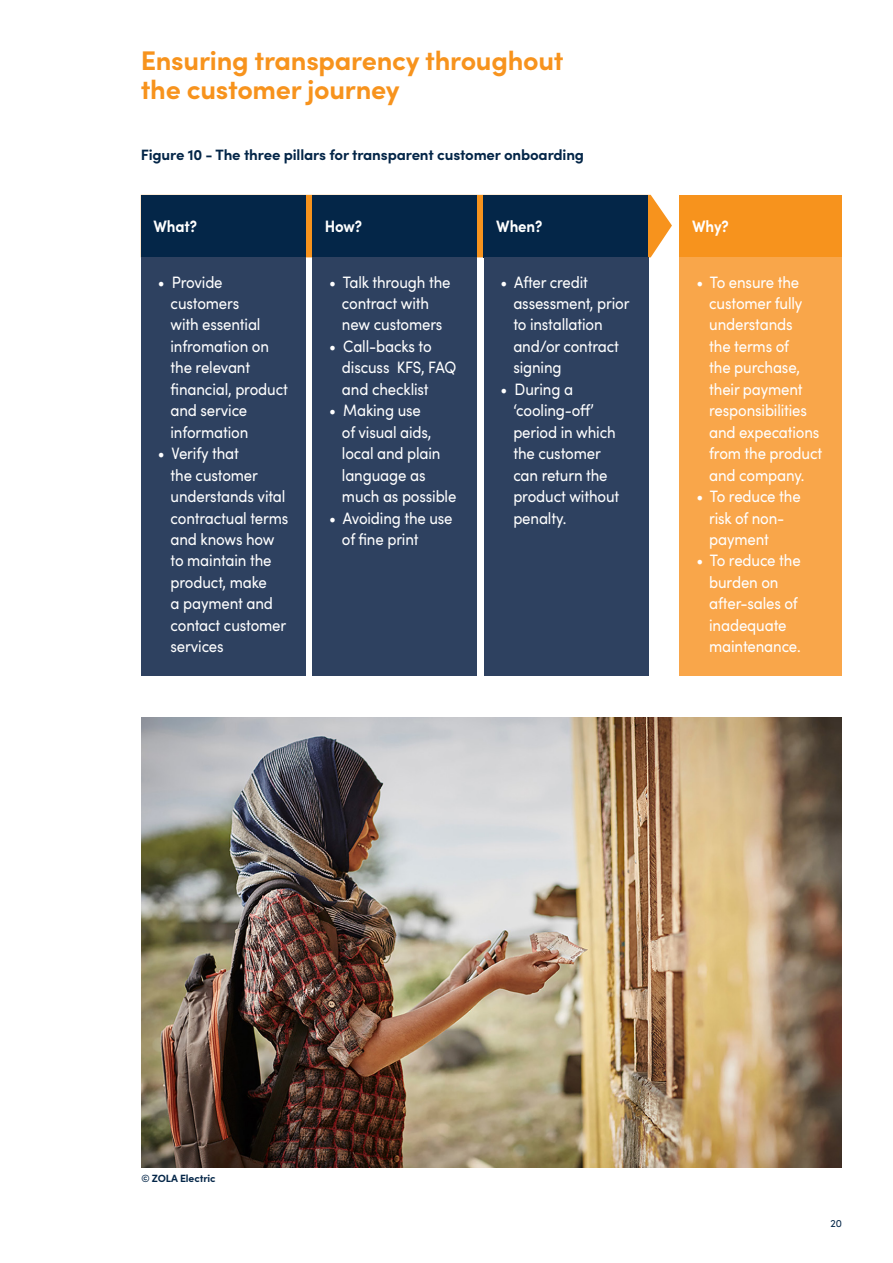
<style>
.page{position:relative;width:893px;height:1263px;background:#fff}
.page>*{position:absolute;margin:0;border:0;box-sizing:border-box;transform-origin:0 0}
.t1{font:700 27px "Sofia Pro";letter-spacing:-.01em;color:#f7931d}
.t2{font:16.5px/21.5px "Sofia Pro";letter-spacing:-.01em;color:#fff;scale:.91 1}
.t3{font:700 16.5px "Sofia Pro";letter-spacing:-.01em;color:#fff;scale:.91 1}
.t4{font:700 15px "Sofia Pro";letter-spacing:-.01em;color:#042648}
.t5{font:700 10.5px "Sofia Pro";letter-spacing:-.01em;color:#042648}
.t6{font:10.5px "Sofia Pro";color:#042648}
</style>
<div class="page">
<img style="left:141px;top:718px;width:701px;height:449px">
<svg style="left:306px;top:195px;width:366px;height:62px"></svg>
<div style="left:141px;top:195px;width:165px;height:63px;background:#042648"></div>
<div style="left:141px;top:257px;width:165px;height:418px;background:#2e4160"></div>
<div style="left:484px;top:195px;width:164px;height:63px;background:#042648"></div>
<div style="left:312px;top:195px;width:165px;height:63px;background:#042648"></div>
<div style="left:312px;top:257px;width:165px;height:418px;background:#2e4160"></div>
<div style="left:679px;top:195px;width:163px;height:63px;background:#f7931d"></div>
<div style="left:679px;top:257px;width:163px;height:418px;background:#f9a64a"></div>
<div style="left:484px;top:257px;width:164px;height:418px;background:#2e4160"></div>
<p class="t1" style="left:141px;top:40px;width:424px">Ensuring transparency throughout</p>
<p class="t1" style="left:141px;top:69px;width:260px">the customer journey</p>
<p class="t4" style="left:141px;top:143px;width:445px">Figure 10 - The three pillars for transparent customer onboarding</p>
<p class="t3" style="left:154px;top:214px;width:49px">What?</p>
<p class="t3" style="left:154px;top:214px;width:42px">How?</p>
<p class="t3" style="left:325px;top:214px;width:42px">How?</p>
<p class="t3" style="left:496px;top:214px;width:52px">When?</p>
<p class="t2" style="left:171px;top:270px;width:130px;text-indent:-13px">• Provide customers<br>with essential infromation on the relevant financial, product and service information</p>
<p class="t2" style="left:171px;top:442px;width:131px;text-indent:-13px">• Verify that<br>the customer understands vital contractual terms and knows how to maintain the product, make<br>a payment and contact customer services</p>
<p class="t2" style="left:329px;top:270px;width:135px;text-align:center">• Talk through the contract with<br>new customers</p>
<p class="t2" style="left:342px;top:334px;width:127px;text-indent:-13px">• Call-backs to discuss KFS, FAQ and checklist</p>
<p class="t2" style="left:342px;top:399px;width:127px;text-indent:-13px">• Making use<br>of visual aids, local and plain language as much as possible</p>
<p class="t2" style="left:342px;top:506px;width:123px;text-indent:-13px">• Avoiding the use of fine print</p>
<p class="t2" style="left:513px;top:270px;width:129px;text-indent:-13px">• After credit assessment, prior to installation and/or contract signing</p>
<p class="t2" style="left:513px;top:377px;width:118px;text-indent:-13px">• During a ‘cooling-off’ period in which the customer can return the product without penalty.</p>
<p class="t3" style="left:692px;top:214px;width:42px">Why?</p>
<p class="t2" style="left:709px;top:270px;width:126px;text-indent:-13px">• To ensure the customer fully understands<br>the terms of<br>the purchase, their payment responsibilities and expecations from the product and company.</p>
<p class="t2" style="left:709px;top:485px;width:102px;text-indent:-13px">• To reduce the risk of non&shy;payment</p>
<p class="t2" style="left:709px;top:549px;width:102px;text-indent:-13px">• To reduce the burden on after-sales of inadequate maintenance.</p>
<p class="t5" style="left:141px;top:1170px;width:76px">© ZOLA Electric</p>
<p class="t6" style="left:830px;top:1216px;width:13px">20</p>
</div>
